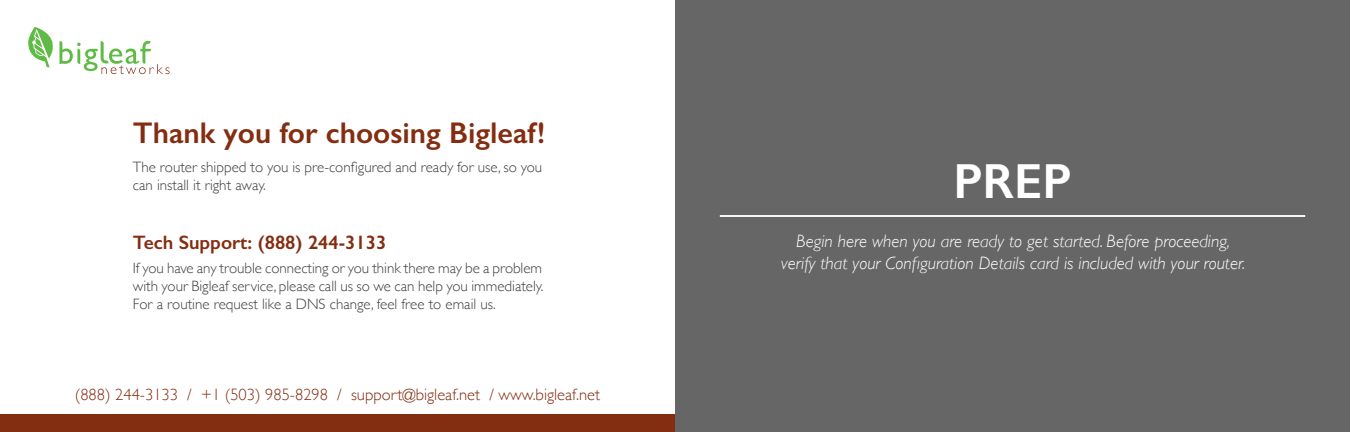
<style>
.page{position:relative;width:1350px;height:432px;background:#fff}
.page>*{position:absolute;margin:0;border:0;box-sizing:border-box;transform-origin:0 0}
.t1{font:600 49.5px "Gill Sans";color:#fff}
.t2{font:600 30px "Gill Sans";color:#832d11}
.t3{font:600 19.5px "Gill Sans";color:#832d11}
.t4{font:italic 300 18px/21.6px "Gill Sans";color:#fff;text-align:center}
.t5{font:300 16.5px "Gill Sans";color:#832d11}
.t6{font:300 15px/18px "Gill Sans";color:#3f3f3f}
</style>
<div class="page">
<div style="left:0;top:415px;width:740px;height:17px;background:#832d11"></div>
<svg style="left:59px;top:41px;width:111px;height:33px"></svg>
<svg style="left:28px;top:27px;width:25px;height:41px"></svg>
<div style="left:675px;top:0;width:675px;height:432px;background:#666"></div>
<hr style="left:720px;top:215px;width:585px;height:2px;background:#fff">
<p class="t2" style="left:133px;top:115px;width:414px">Thank you for choosing Bigleaf!</p>
<p class="t6" style="left:133px;top:158px;width:411px">The router shipped to you is pre-configured and ready for use, so you can install it right away.</p>
<p class="t3" style="left:133px;top:230px;width:255px">Tech Support: (888) 244-3133</p>
<p class="t6" style="left:133px;top:258px;width:412px;text-align:justify">If you have any trouble connecting or you think there may be a problem with your Bigleaf service, please call us so we can help you immediately.<br>For a routine request like a DNS change, feel free to email us.</p>
<p class="t5" style="left:75px;top:382px;width:527px">(888) 244-3133 / +1 (503) 985-8298 / support@bigleaf.net / www.bigleaf.net</p>
<p class="t1" style="left:954px;top:151px;width:119px">PREP</p>
<p class="t4" style="left:781px;top:231px;width:466px">Begin here when you are ready to get started. Before proceeding, verify that your Configuration Details card is included with your router.</p>
</div>
